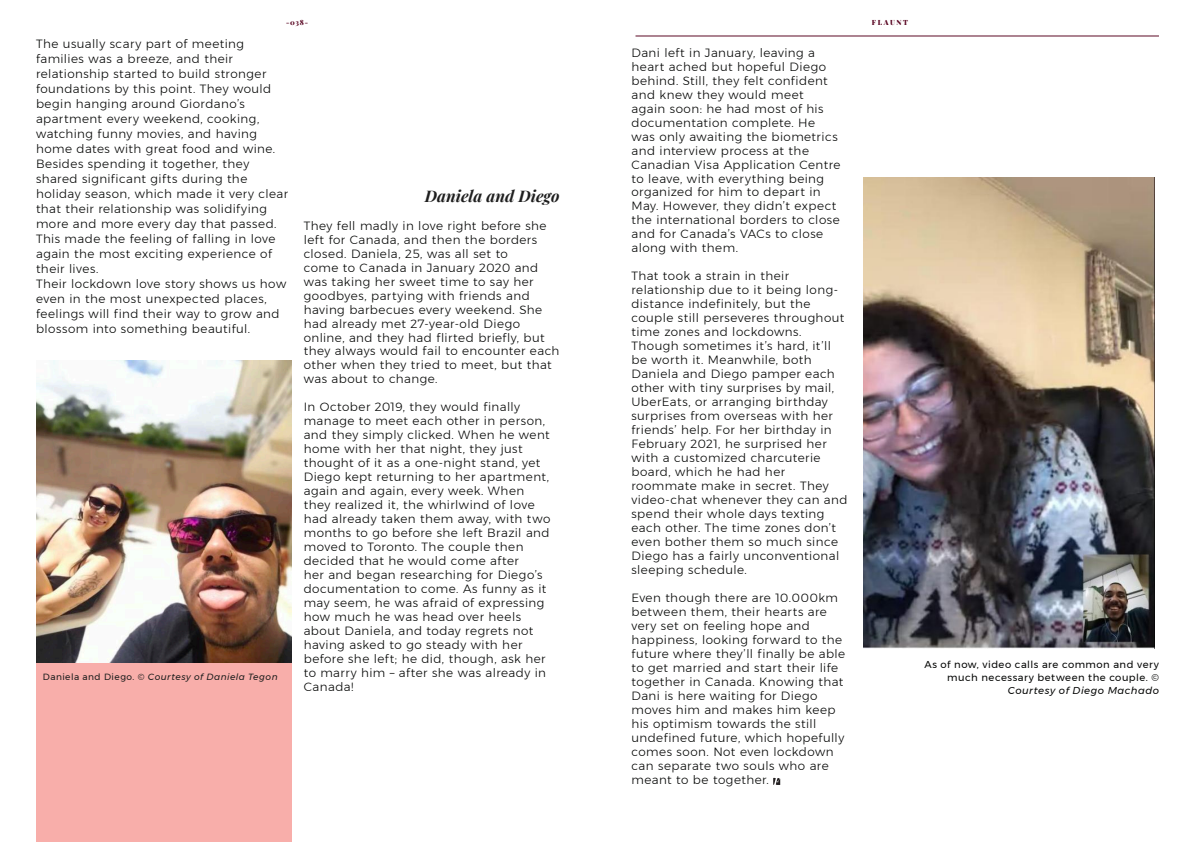
<style>
.page{position:relative;width:1191px;height:842px;background:#fff}
.page>*{position:absolute;margin:0;border:0;box-sizing:border-box;transform-origin:0 0}
.t1{font:italic 700 16px "Playfair Display";color:#1f1f1f}
.Body_Text{font:300 11.9px/14px "Montserrat";letter-spacing:.035em;color:#040504}
.Body_Text-2{font:10px/13px "Montserrat";letter-spacing:.045em;color:#040504;text-align:right}
.Body_Text-3{font:italic 9px "Montserrat";letter-spacing:.05em;color:#1c1d1c}
.t2{font:7px "Playfair Display";letter-spacing:.225em;color:#5b0925}
.s1{font-style:normal}
.s2{font-style:italic}
</style>
<div class="page">
<img style="left:36px;top:360px;width:256px;height:303px">
<div style="left:36px;top:663px;width:256px;height:179px;background:#f8aeaa"></div>
<img style="left:863px;top:178px;width:292px;height:471px">
<svg style="left:773px;top:778px;width:7px;height:7px"></svg>
<hr style="left:635px;top:36px;width:524px;height:1px;background:#5b0925">
<p class="t2" style="left:286px;top:17px;width:24px">-038-</p>
<p class="t2" style="left:872px;top:17px;width:38px">FLAUNT</p>
<p class="Body_Text" style="left:36px;top:36px;width:254px;line-height:15px">The usually scary part of meeting families was a breeze, and their relationship started to build stronger foundations by this point. They would begin hanging around Giordano’s apartment every weekend, cooking, watching funny movies, and having home dates with great food and wine.<br>Besides spending it together, they shared significant gifts during the holiday season, which made it very clear that their relationship was solidifying more and more every day that passed.<br>This made the feeling of falling in love again the most exciting experience of their lives.</p>
<p class="Body_Text" style="left:36px;top:276px;width:252px;line-height:15px">Their lockdown love story shows us how even in the most unexpected places, feelings will find their way to grow and blossom into something beautiful.</p>
<p class="Body_Text-3" style="left:43px;top:670px;width:236px"><span class="s1">Daniela and Diego. ©</span> Courtesy of Daniela Tegon</p>
<p class="t1" style="left:425px;top:183px;width:136px">Daniela and Diego</p>
<p class="Body_Text" style="left:304px;top:218px;width:257px">They fell madly in love right before she left for Canada, and then the borders closed. Daniela, 25, was all set to<br>come to Canada in January 2020 and was taking her sweet time to say her goodbyes, partying with friends and having barbecues every weekend. She had already met 27-year-old Diego online, and they had flirted briefly, but they always would fail to encounter each other when they tried to meet, but that was about to change.</p>
<p class="Body_Text" style="left:304px;top:400px;width:248px">In October 2019, they would finally manage to meet each other in person, and they simply clicked. When he went home with her that night, they just thought of it as a one-night stand, yet Diego kept returning to her apartment, again and again, every week. When they realized it, the whirlwind of love had already taken them away, with two months to go before she left Brazil and moved to Toronto. The couple then decided that he would come after<br>her and began researching for Diego’s documentation to come. As funny as it may seem, he was afraid of expressing how much he was head over heels about Daniela, and today regrets not having asked to go steady with her before she left; he did, though, ask her to marry him – after she was already in Canada!</p>
<p class="Body_Text" style="left:631px;top:45px;width:210px">Dani left in January, leaving a heart ached but hopeful Diego behind. Still, they felt confident and knew they would meet<br>again soon: he had most of his documentation complete. He was only awaiting the biometrics and interview process at the<br>Canadian Visa Application Centre to leave, with everything being organized for him to depart in<br>May. However, they didn’t expect the international borders to close and for Canada’s VACs to close along with them.</p>
<p class="Body_Text" style="left:631px;top:269px;width:217px">That took a strain in their relationship due to it being long&shy;distance indefinitely, but the couple still perseveres throughout time zones and lockdowns.<br>Though sometimes it’s hard, it’ll be worth it. Meanwhile, both<br>Daniela and Diego pamper each other with tiny surprises by mail,<br>UberEats, or arranging birthday surprises from overseas with her friends’ help. For her birthday in<br>February 2021, he surprised her with a customized charcuterie board, which he had her roommate make in secret. They video-chat whenever they can and spend their whole days texting each other. The time zones don’t even bother them so much since<br>Diego has a fairly unconventional sleeping schedule.</p>
<p class="Body_Text" style="left:631px;top:591px;width:215px">Even though there are 10.000km between them, their hearts are very set on feeling hope and happiness, looking forward to the future where they’ll finally be able to get married and start their life together in Canada. Knowing that<br>Dani is here waiting for Diego moves him and makes him keep his optimism towards the still undefined future, which hopefully comes soon. Not even lockdown can separate two souls who are meant to be together.</p>
<p class="Body_Text-2" style="left:924px;top:657px;width:236px">As of now, video calls are common and very much necessary between the couple. ©<br><span class="s2">Courtesy of Diego Machado</span></p>
</div>
